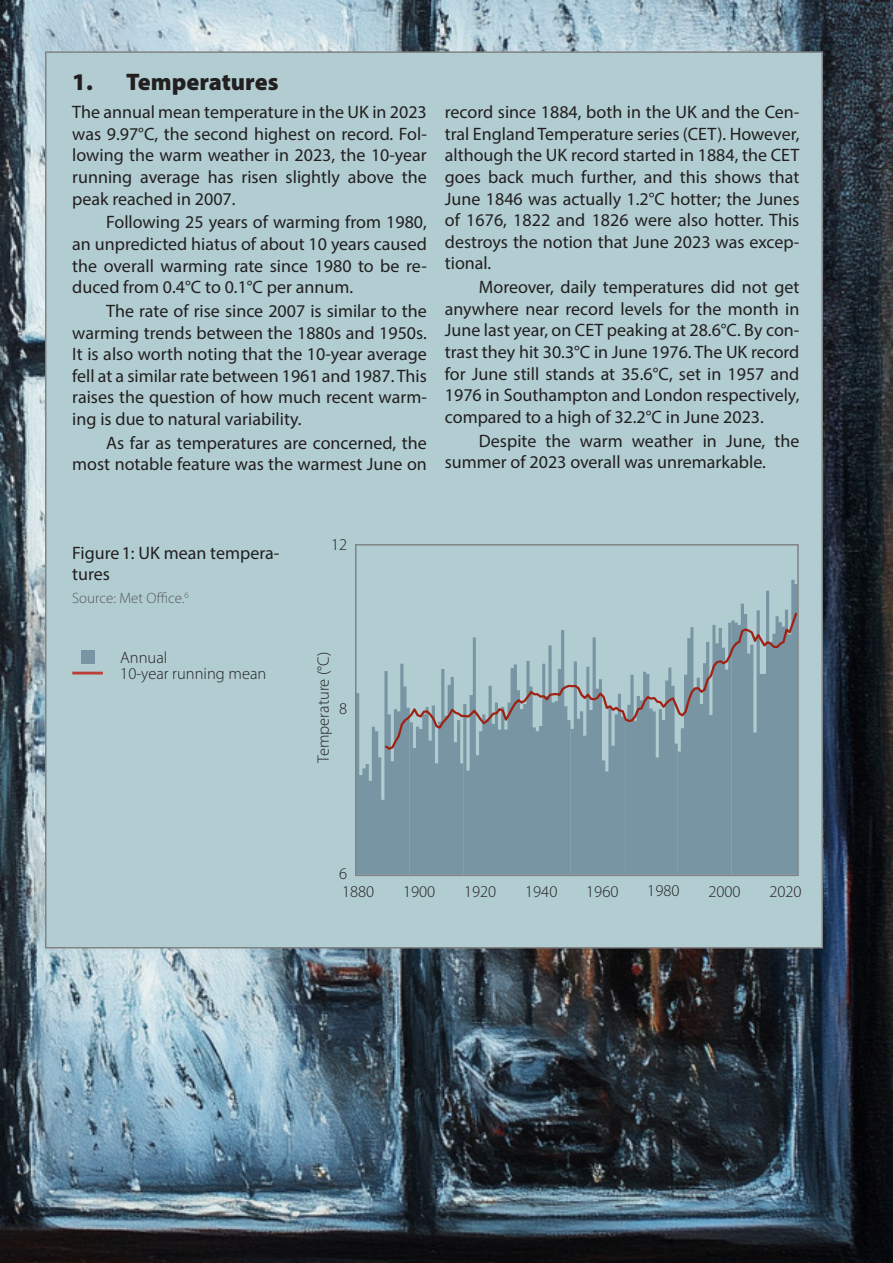
<style>
.page{position:relative;width:893px;height:1263px;background:#fff}
.page>*{position:absolute;margin:0;border:0;box-sizing:border-box;transform-origin:0 0}
.t1{font:900 24px "Myriad Pro";color:#231f20}
.Body{font:18px/21.6px "Myriad Pro";color:#231f20;text-align:justify}
.First{font:18px/21.6px "Myriad Pro";color:#231f20;text-align:justify}
.Figure_label{font:300 16.5px "Myriad Pro";color:#231f20}
.Figure_legend{font:300 15px "Myriad Pro";color:#57585a}
</style>
<div class="page">
<img style="left:0;top:0;width:893px;height:1263px">
<div style="left:45px;top:51px;width:778px;height:897px;background:#b1cdd1;border:2px solid #808285"></div>
<svg style="left:358px;top:580px;width:438px;height:293px"></svg>
<svg style="left:383px;top:611px;width:413px;height:140px"></svg>
<div style="left:355px;top:544px;width:444px;height:332px;border:2px solid #808285"></div>
<div style="left:81px;top:650px;width:13px;height:14px;background:#7895a4"></div>
<hr style="left:72px;top:672px;width:31px;height:2px;background:#bd3e35">
<p class="t1" style="left:72px;top:66px;width:208px">1. Temperatures</p>
<p class="First" style="left:72px;top:101px;width:356px">The annual mean temperature in the UK in 2023 was 9.97°C, the second highest on record. Fol&shy;lowing the warm weather in 2023, the 10-year running average has risen slightly above the peak reached in 2007.</p>
<p class="Body" style="left:72px;top:211px;width:356px;text-indent:34px">Following 25 years of warming from 1980, an unpredicted hiatus of about 10 years caused the overall warming rate since 1980 to be re&shy;duced from 0.4°C to 0.1°C per annum.</p>
<p class="Body" style="left:72px;top:300px;width:356px;text-indent:34px">The rate of rise since 2007 is similar to the warming trends between the 1880s and 1950s.<br>It is also worth noting that the 10-year average fell at a similar rate between 1961 and 1987. This raises the question of how much recent warm&shy;ing is due to natural variability.</p>
<p class="Body" style="left:72px;top:432px;width:356px;text-align:right">As far as temperatures are concerned, the most notable feature was the warmest June on</p>
<p class="Body" style="left:445px;top:101px;width:356px">record since 1884, both in the UK and the Cen&shy;tral England Temperature series (CET). However, although the UK record started in 1884, the CET goes back much further, and this shows that June 1846 was actually 1.2°C hotter; the Junes of 1676, 1822 and 1826 were also hotter. This destroys the notion that June 2023 was excep&shy;tional.</p>
<p class="Body" style="left:445px;top:276px;width:356px;text-indent:34px">Moreover, daily temperatures did not get anywhere near record levels for the month in June last year, on CET peaking at 28.6°C. By con&shy;trast they hit 30.3°C in June 1976. The UK record for June still stands at 35.6°C, set in 1957 and 1976 in Southampton and London respectively, compared to a high of 32.2°C in June 2023.</p>
<p class="Body" style="left:445px;top:429px;width:356px;text-indent:34px">Despite the warm weather in June, the summer of 2023 overall was unremarkable.</p>
<p class="Body" style="left:72px;top:542px;width:209px">Figure1: UK mean tempera&shy;tures</p>
<p class="Figure_legend" style="left:72px;top:589px;width:118px">Source: Met Office.<sup>6</sup></p>
<p class="Figure_label" style="left:120px;top:647px;width:49px">Annual</p>
<p class="Figure_label" style="left:120px;top:663px;width:148px">10-year running mean</p>
<p class="Figure_label" style="left:331px;top:534px;width:18px">12</p>
<p class="Figure_label" style="left:313px;top:763px;width:113px;rotate:-90deg">Temperature (°C)</p>
<p class="Figure_label" style="left:339px;top:699px;width:10px">8</p>
<p class="Figure_label" style="left:339px;top:863px;width:10px">6</p>
<p class="Figure_label" style="left:342px;top:882px;width:34px">1880</p>
<p class="Figure_label" style="left:403px;top:882px;width:34px">1900</p>
<p class="Figure_label" style="left:464px;top:882px;width:34px">1920</p>
<p class="Figure_label" style="left:525px;top:882px;width:34px">1940</p>
<p class="Figure_label" style="left:586px;top:882px;width:34px">1960</p>
<p class="Figure_label" style="left:647px;top:881px;width:34px">1980</p>
<p class="Figure_label" style="left:708px;top:882px;width:34px">2000</p>
<p class="Figure_label" style="left:769px;top:882px;width:34px">2020</p>
<p class="Body" style="left:431px;top:1182px;width:11px">1</p>
</div>
